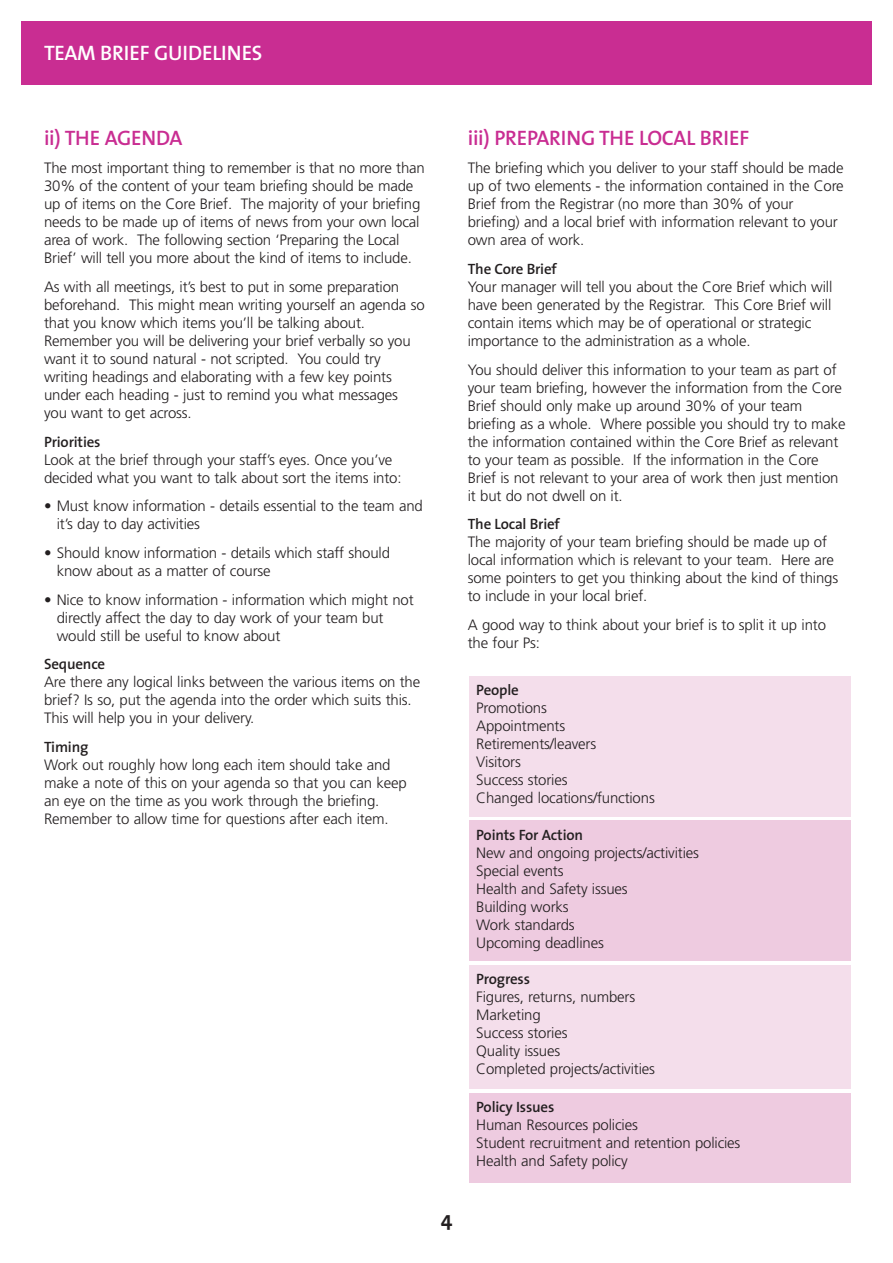
<style>
.page{position:relative;width:893px;height:1263px;background:#fff}
.page>*{position:absolute;margin:0;border:0;box-sizing:border-box;transform-origin:0 0}
.t1{font:600 21px "The Sans";letter-spacing:-.01em;color:#c92d92}
.t2{font:600 21px "The Sans";letter-spacing:-.01em;color:#fff}
.t3{font:700 21px "The Sans";color:#231f20}
.t4{font:300 15px/18px "Frutiger";letter-spacing:-.01em;color:#231f20}
.t5{font:600 15px "The Sans";letter-spacing:-.01em;color:#231f20}
</style>
<div class="page">
<div style="left:21px;top:21px;width:851px;height:64px;background:#c92d92"></div>
<div style="left:469px;top:676px;width:381px;height:140px;background:#f4deeb"></div>
<div style="left:469px;top:821px;width:381px;height:140px;background:#eecbe0"></div>
<div style="left:469px;top:965px;width:381px;height:124px;background:#f4deeb"></div>
<div style="left:469px;top:1093px;width:381px;height:89px;background:#eecbe0"></div>
<h1 class="t2" style="left:44px;top:44px;width:220px">TEAM BRIEF GUIDELINES</h1>
<h1 class="t1" style="left:44px;top:129px;width:140px">ii) THE AGENDA</h1>
<p class="t4" style="left:44px;top:160px;width:382px">The most important thing to remember is that no more than 30% of the content of your team briefing should be made up of items on the Core Brief. The majority of your briefing needs to be made up of items of news from your own local area of work. The following section ‘Preparing the Local Brief’ will tell you more about the kind of items to include.</p>
<p class="t4" style="left:44px;top:279px;width:382px">As with all meetings, it’s best to put in some preparation beforehand. This might mean writing yourself an agenda so that you know which items you’ll be talking about.<br>Remember you will be delivering your brief verbally so you want it to sound natural - not scripted. You could try writing headings and elaborating with a few key points under each heading - just to remind you what messages you want to get across.</p>
<p class="t5" style="left:44px;top:436px;width:58px">Priorities</p>
<p class="t4" style="left:44px;top:452px;width:359px">Look at the brief through your staff’s eyes. Once you’ve decided what you want to talk about sort the items into:</p>
<p class="t4" style="left:57px;top:498px;width:368px;text-indent:-13px">• Must know information - details essential to the team and it’s day to day activities</p>
<p class="t4" style="left:57px;top:545px;width:335px;text-indent:-13px">• Should know information - details which staff should know about as a matter of course</p>
<p class="t4" style="left:57px;top:592px;width:358px;text-indent:-13px">• Nice to know information - information which might not directly affect the day to day work of your team but would still be useful to know about</p>
<p class="t5" style="left:44px;top:658px;width:63px">Sequence</p>
<p class="t4" style="left:44px;top:674px;width:378px">Are there any logical links between the various items on the brief? Is so, put the agenda into the order which suits this.<br>This will help you in your delivery.</p>
<p class="t5" style="left:44px;top:741px;width:46px">Timing</p>
<p class="t4" style="left:44px;top:757px;width:364px">Work out roughly how long each item should take and make a note of this on your agenda so that you can keep an eye on the time as you work through the briefing.<br>Remember to allow time for questions after each item.</p>
<h1 class="t1" style="left:468px;top:129px;width:283px">iii) PREPARING THE LOCAL BRIEF</h1>
<p class="t4" style="left:468px;top:160px;width:378px">The briefing which you deliver to your staff should be made up of two elements - the information contained in the Core Brief from the Registrar (no more than 30% of your briefing) and a local brief with information relevant to your own area of work.</p>
<p class="t5" style="left:468px;top:263px;width:90px">The Core Brief</p>
<p class="t4" style="left:468px;top:279px;width:366px">Your manager will tell you about the Core Brief which will have been generated by the Registrar. This Core Brief will contain items which may be of operational or strategic importance to the administration as a whole.</p>
<p class="t4" style="left:468px;top:362px;width:379px">You should deliver this information to your team as part of your team briefing, however the information from the Core Brief should only make up around 30% of your team briefing as a whole. Where possible you should try to make the information contained within the Core Brief as relevant to your team as possible. If the information in the Core Brief is not relevant to your area of work then just mention it but do not dwell on it.</p>
<p class="t5" style="left:468px;top:518px;width:94px">The Local Brief</p>
<p class="t4" style="left:468px;top:534px;width:372px">The majority of your team briefing should be made up of local information which is relevant to your team. Here are some pointers to get you thinking about the kind of things to include in your local brief.</p>
<p class="t4" style="left:468px;top:617px;width:360px">A good way to think about your brief is to split it up into the four Ps:</p>
<p class="t5" style="left:476px;top:684px;width:44px">People</p>
<p class="t4" style="left:476px;top:700px;width:180px">Promotions<br>Appointments<br>Retirements/leavers<br>Visitors<br>Success stories<br>Changed locations/functions</p>
<p class="t5" style="left:476px;top:829px;width:108px">Points For Action</p>
<p class="t4" style="left:476px;top:844px;width:224px">New and ongoing projects/activities<br>Special events<br>Health and Safety issues<br>Building works<br>Work standards<br>Upcoming deadlines</p>
<p class="t5" style="left:476px;top:973px;width:55px">Progress</p>
<p class="t4" style="left:476px;top:989px;width:180px">Figures, returns, numbers<br>Marketing<br>Success stories<br>Quality issues<br>Completed projects/activities</p>
<p class="t5" style="left:476px;top:1101px;width:80px">Policy Issues</p>
<p class="t4" style="left:476px;top:1117px;width:266px">Human Resources policies<br>Student recruitment and retention policies<br>Health and Safety policy</p>
<h1 class="t3" style="left:441px;top:1210px;width:13px">4</h1>
</div>
